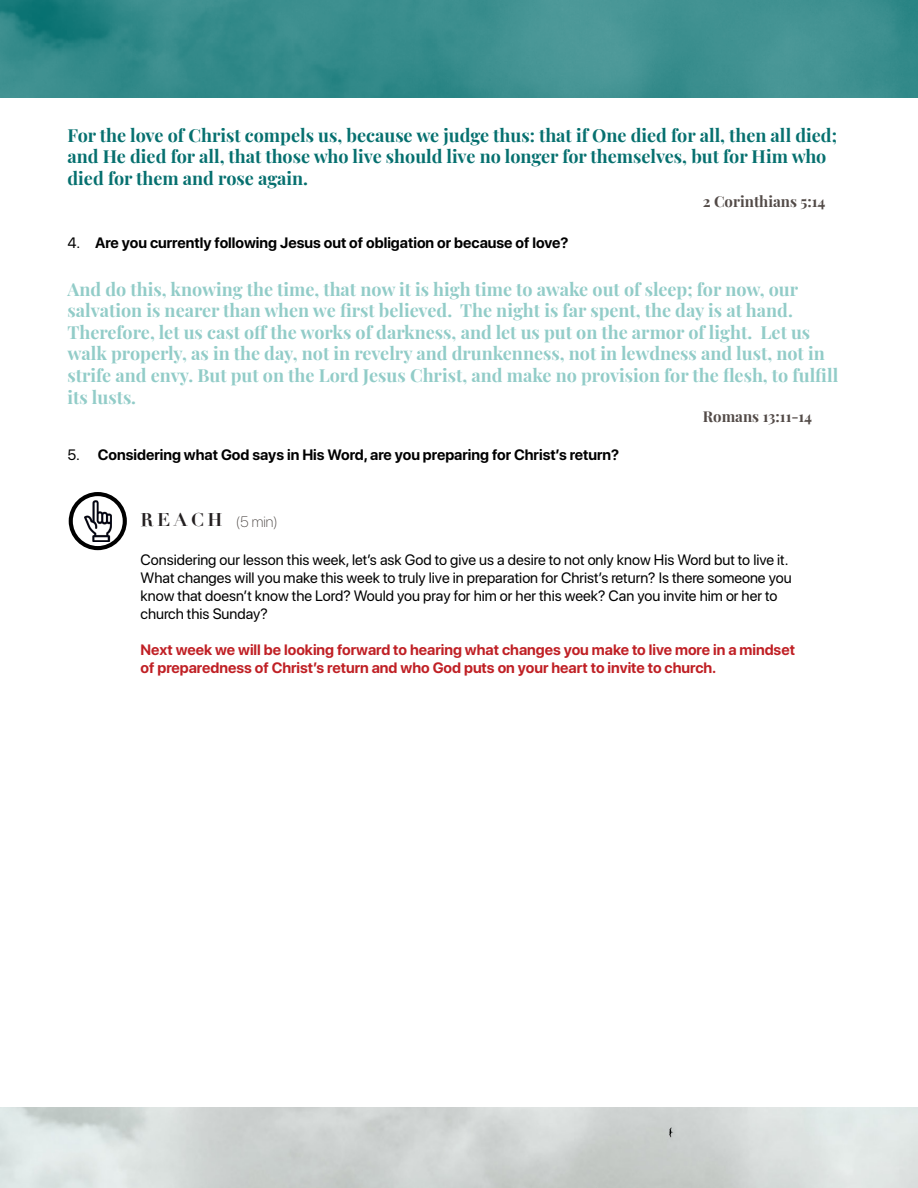
<style>
.page{position:relative;width:918px;height:1188px;background:#fff}
.page>*{position:absolute;margin:0;border:0;box-sizing:border-box;transform-origin:0 0}
.t1{font:700 18px/21.6px "Playfair Display";color:#92ccc8}
.t2{font:700 18px/21.6px "Playfair Display";color:#06706f}
.t3{font:700 18px "Didot";letter-spacing:.2em;color:#231f20}
.t4{font:15px/18px "SF Pro Display";color:#000}
.t5{font:700 15px/18px "SF Pro Display";color:#c02025}
.t6{font:700 15px "SF Pro Display";color:#000}
.t7{font:700 15px "Playfair Display";color:#524a47}
.t8{font:100 15px "SF Pro Display";color:#3b3532}
.s1{font-weight:400}
</style>
<div class="page">
<img style="left:0;top:0;width:918px;height:97px">
<img style="left:0;top:1108px;width:918px;height:80px">
<svg style="left:69px;top:492px;width:58px;height:58px"></svg>
<img style="left:85px;top:501px;width:26px;height:40px">
<p class="t2" style="left:68px;top:122px;width:771px">For the love of Christ compels us, because we judge thus: that if One died for all, then all died; and He died for all, that those who live should live no longer for themselves, but for Him who died for them and rose again.</p>
<p class="t6" style="left:68px;top:234px;width:502px"><span class="s1">4.</span> Are you currently following Jesus out of obligation or because of love?</p>
<p class="t7" style="left:703px;top:189px;width:124px">2 Corinthians 5:14</p>
<p class="t1" style="left:68px;top:276px;width:772px">And do this, knowing the time, that now it is high time to awake out of sleep; for now, our salvation is nearer than when we first believed. The night is far spent, the day is at hand.<br>Therefore, let us cast off the works of darkness, and let us put on the armor of light. Let us walk properly, as in the day, not in revelry and drunkenness, not in lewdness and lust, not in strife and envy. But put on the Lord Jesus Christ, and make no provision for the flesh, to fulfill its lusts.</p>
<p class="t6" style="left:68px;top:446px;width:553px"><span class="s1">5.</span> Considering what God says in His Word, are you preparing for Christ’s return?</p>
<p class="t3" style="left:141px;top:509px;width:84px">REACH</p>
<p class="t8" style="left:236px;top:513px;width:43px">(5 min)</p>
<p class="t7" style="left:703px;top:405px;width:111px">Romans 13:11-14</p>
<p class="t4" style="left:141px;top:551px;width:653px">Considering our lesson this week, let’s ask God to give us a desire to not only know His Word but to live it.<br>What changes will you make this week to truly live in preparation for Christ’s return? Is there someone you know that doesn’t know the Lord? Would you pray for him or her this week? Can you invite him or her to church this Sunday?</p>
<p class="t5" style="left:141px;top:641px;width:656px">Next week we will be looking forward to hearing what changes you make to live more in a mindset of preparedness of Christ’s return and who God puts on your heart to invite to church.</p>
</div>
